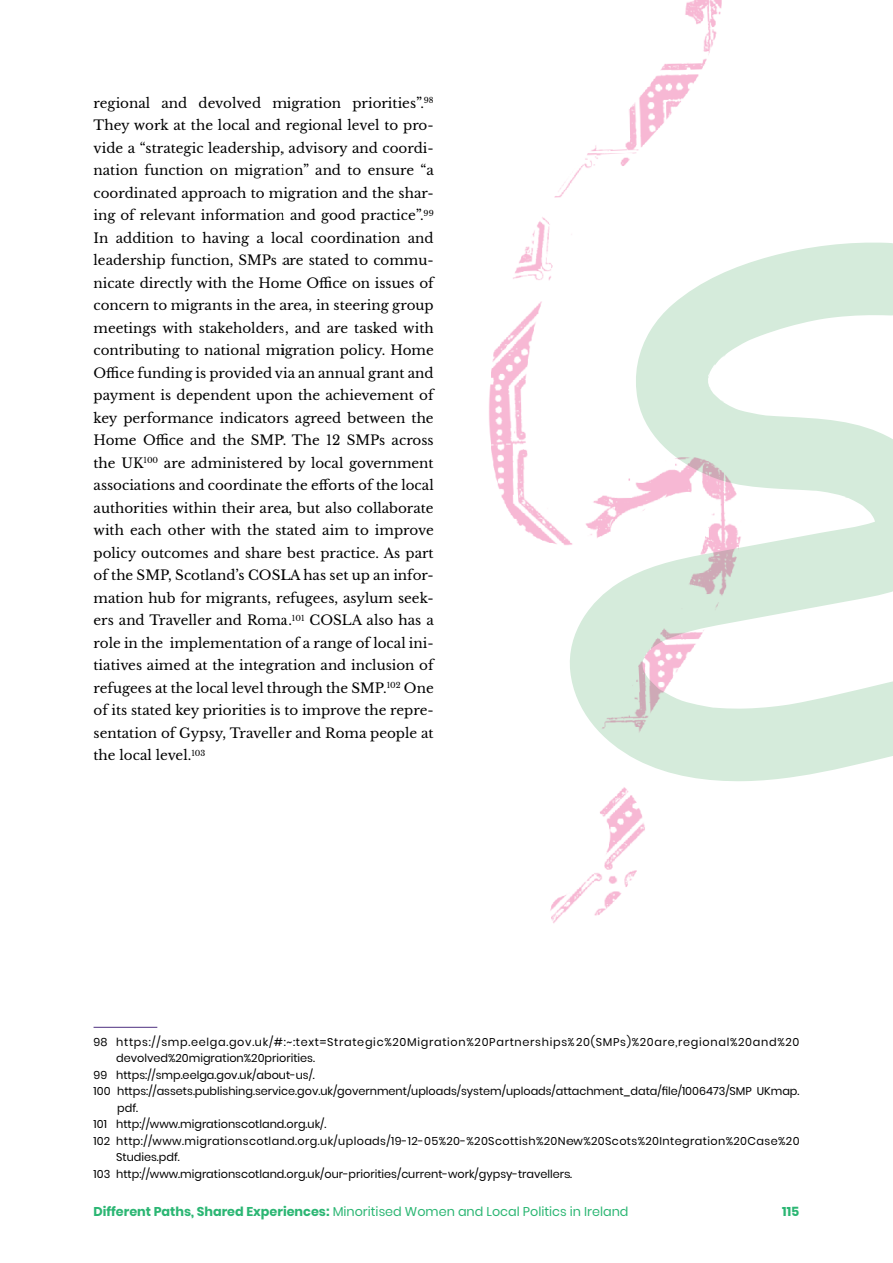
<style>
.page{position:relative;width:893px;height:1263px;background:#fff}
.page>*{position:absolute;margin:0;border:0;box-sizing:border-box;transform-origin:0 0}
.t1{font:13.5px/22.5px "Libre Baskerville";color:#000;text-align:justify}
.t2{font:12.75px "Poppins";color:#2bb673}
.t3{font:700 12.75px "Poppins";color:#2bb673}
.t4{font:11.25px "Poppins";color:#000}
.t5{font:11.25px "Poppins";letter-spacing:.035em;color:#000}
.t6{font:11.25px "Poppins";letter-spacing:.06em;color:#000}
.s1{font-weight:700}
</style>
<div class="page">
<hr style="left:94px;top:1027px;width:63px;height:1px;background:#4e3080">
<img style="left:489px;top:0;width:233px;height:924px">
<svg style="left:568px;top:241px;width:325px;height:683px"></svg>
<p class="t1" style="left:94px;top:91px;width:342px">regional and devolved migration priorities”.<sup>98<br></sup>They work at the local and regional level to pro&shy;vide a “strategic leadership, advisory and coordi&shy;nation function on migration” and to ensure “a coordinated approach to migration and the shar&shy;ing of relevant information and good practice”.<sup>99<br></sup>In addition to having a local coordination and leadership function, SMPs are stated to commu&shy;nicate directly with the Home Office on issues of concern to migrants in the area, in steering group meetings with stakeholders, and are tasked with contributing to national migration policy. Home Office funding is provided via an annual grant and payment is dependent upon the achievement of key performance indicators agreed between the Home Office and the SMP. The 12 SMPs across the UK<sup>100</sup> are administered by local government associations and coordinate the efforts of the local authorities within their area, but also collaborate with each other with the stated aim to improve policy outcomes and share best practice. As part of the SMP, Scotland’s COSLA has set up an infor&shy;mation hub for migrants, refugees, asylum seek&shy;ers and Traveller and Roma.<sup>101</sup> COSLA also has a role in the implementation of a range of local ini&shy;tiatives aimed at the integration and inclusion of refugees at the local level through the SMP.<sup>102</sup> One of its stated key priorities is to improve the repre&shy;sentation of Gypsy, Traveller and Roma people at the local level.<sup>103</sup></p>
<p class="t6" style="left:94px;top:1035px;width:707px">98 https://smp.eelga.gov.uk/#:~:text=Strategic%20Migration%20Partnerships%20(SMPs)%20are,regional%20and%20</p>
<p class="t4" style="left:116px;top:1052px;width:200px">devolved%20migration%20priorities.</p>
<p class="t4" style="left:94px;top:1068px;width:223px">99 https://smp.eelga.gov.uk/about-us/.</p>
<p class="t4" style="left:94px;top:1085px;width:707px">100 https://assets.publishing.service.gov.uk/government/uploads/system/uploads/attachment_data/file/1006473/SMP UKmap.</p>
<p class="t4" style="left:117px;top:1101px;width:22px">pdf.</p>
<p class="t4" style="left:94px;top:1118px;width:234px">101 http://www.migrationscotland.org.uk/.</p>
<p class="t5" style="left:94px;top:1134px;width:707px">102 http://www.migrationscotland.org.uk/uploads/19-12-05%20-%20Scottish%20New%20Scots%20Integration%20Case%20</p>
<p class="t4" style="left:116px;top:1151px;width:65px">Studies.pdf.</p>
<p class="t4" style="left:94px;top:1167px;width:480px">103 http://www.migrationscotland.org.uk/our-priorities/current-work/gypsy-travellers.</p>
<p class="t2" style="left:94px;top:1204px;width:536px"><span class="s1">Different Paths, Shared Experiences:</span> Minoritised Women and Local Politics in Ireland</p>
<p class="t3" style="left:782px;top:1204px;width:19px">115</p>
</div>
